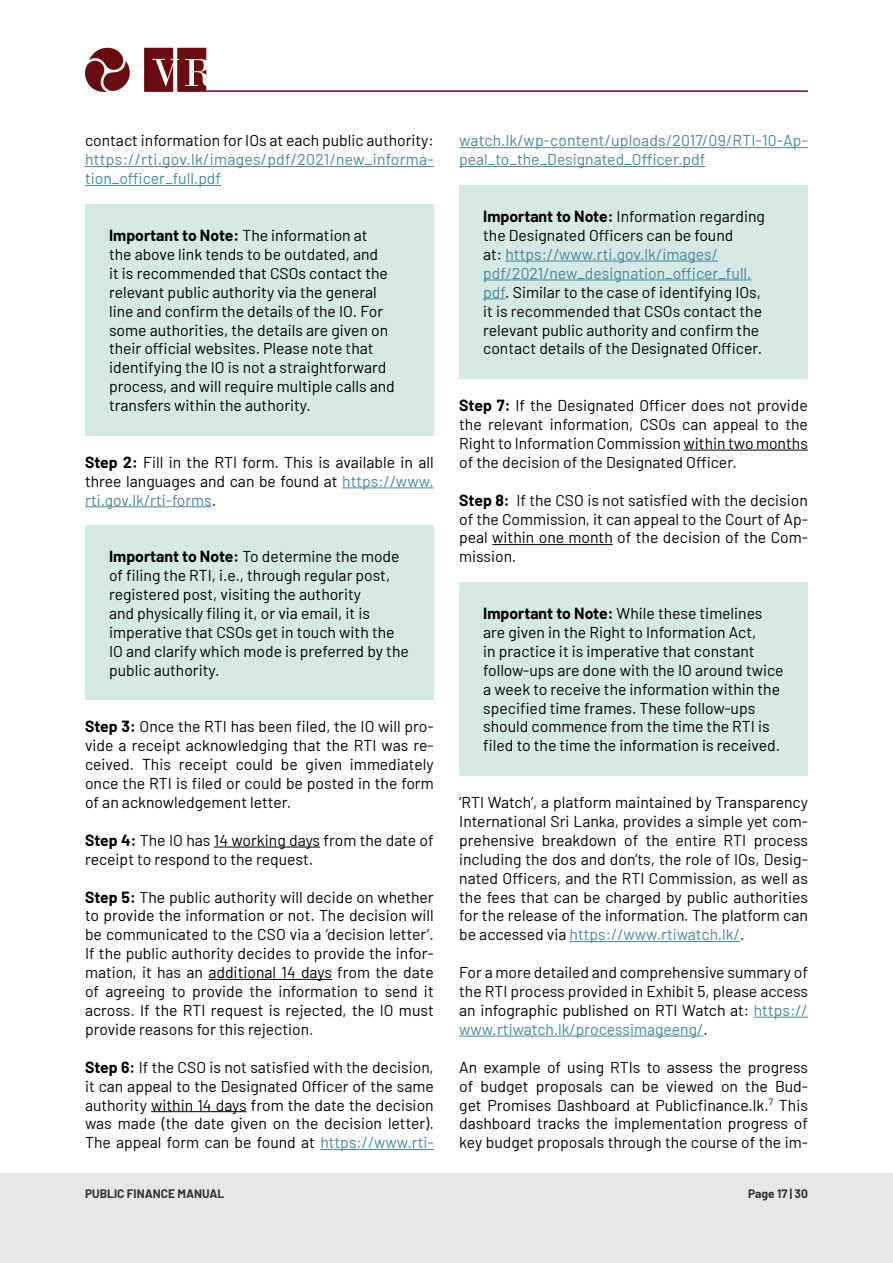
<style>
.page{position:relative;width:893px;height:1263px;background:#fff}
.page>*{position:absolute;margin:0;border:0;box-sizing:border-box;transform-origin:0 0}
.Intense_Quote{font:15.75px/18.9px "Barlow";color:#000;text-align:justify}
.t1{font:15.75px/18.9px "Barlow";letter-spacing:.01em;color:#49869d;text-align:justify}
.t2{font:700 12px "Barlow";color:#333}
.s1{color:#000}
.s2{font-weight:700}
.s3{color:#49869d}
</style>
<div class="page">
<div style="left:0;top:1173px;width:893px;height:90px;background:#e6e7e9"></div>
<hr style="left:206px;top:90px;width:602px;height:2px;background:#680c0d">
<svg style="left:144px;top:48px;width:62px;height:44px"></svg>
<svg style="left:85px;top:47px;width:45px;height:45px"></svg>
<hr style="left:85px;top:166px;width:349px;height:1px;background:#49869d">
<hr style="left:85px;top:185px;width:136px;height:1px;background:#49869d">
<div style="left:85px;top:204px;width:349px;height:231px;background:#d4e8e4"></div>
<hr style="left:342px;top:487px;width:92px;height:1px;background:#49869d">
<hr style="left:85px;top:506px;width:127px;height:1px;background:#49869d">
<div style="left:85px;top:525px;width:349px;height:175px;background:#d4e8e4"></div>
<hr style="left:214px;top:847px;width:106px;height:1px;background:#000">
<hr style="left:208px;top:979px;width:124px;height:1px;background:#000">
<hr style="left:151px;top:1111px;width:96px;height:1px;background:#000">
<hr style="left:320px;top:1149px;width:114px;height:1px;background:#49869d">
<hr style="left:459px;top:147px;width:349px;height:1px;background:#49869d">
<hr style="left:459px;top:166px;width:246px;height:1px;background:#49869d">
<div style="left:459px;top:185px;width:349px;height:194px;background:#d4e8e4"></div>
<hr style="left:505px;top:261px;width:213px;height:1px;background:#49869d">
<hr style="left:483px;top:280px;width:269px;height:1px;background:#49869d">
<svg style="left:483px;top:298px;width:22px;height:1px"></svg>
<hr style="left:684px;top:450px;width:124px;height:1px;background:#000">
<hr style="left:492px;top:544px;width:121px;height:1px;background:#000">
<div style="left:459px;top:582px;width:349px;height:194px;background:#d4e8e4"></div>
<hr style="left:570px;top:941px;width:170px;height:1px;background:#49869d">
<hr style="left:754px;top:1017px;width:54px;height:1px;background:#49869d">
<hr style="left:459px;top:1036px;width:244px;height:1px;background:#49869d">
<p class="t1" style="left:85px;top:130px;width:350px"><span class="s1">contact information for IOs at each public authority: </span>https://rti.gov.lk/images/pdf/2021/new_informa&shy;tion_officer_full.pdf</p>
<p class="Intense_Quote" style="left:109px;top:225px;width:287px;text-align:left"><span class="s2">Important to Note:</span> The information at<br>the above link tends to be outdated, and<br>it is recommended that CSOs contact the relevant public authority via the general line and confirm the details of the IO. For some authorities, the details are given on their official websites. Please note that identifying the IO is not a straightforward process, and will require multiple calls and transfers within the authority.</p>
<p class="Intense_Quote" style="left:85px;top:451px;width:350px"><span class="s2">Step 2:</span> Fill in the RTI form. This is available in all three languages and can be found at <span class="s3">https://www. rti.gov.lk/rti-forms</span>.</p>
<p class="Intense_Quote" style="left:109px;top:546px;width:301px;text-align:left"><span class="s2">Important to Note:</span> To determine the mode of filing the RTI, i.e., through regular post, registered post, visiting the authority<br>and physically filing it, or via email, it is imperative that CSOs get in touch with the IO and clarify which mode is preferred by the public authority.</p>
<p class="Intense_Quote" style="left:85px;top:716px;width:350px"><span class="s2">Step 3:</span> Once the RTI has been filed, the IO will pro&shy;vide a receipt acknowledging that the RTI was re&shy;ceived. This receipt could be given immediately once the RTI is filed or could be posted in the form of an acknowledgement letter.</p>
<p class="Intense_Quote" style="left:85px;top:829px;width:350px"><span class="s2">Step 4:</span> The IO has 14 working days from the date of receipt to respond to the request.</p>
<p class="Intense_Quote" style="left:85px;top:886px;width:350px"><span class="s2">Step 5:</span> The public authority will decide on whether to provide the information or not. The decision will be communicated to the CSO via a ‘decision letter’.<br>If the public authority decides to provide the infor&shy;mation, it has an additional 14 days from the date of agreeing to provide the information to send it across. If the RTI request is rejected, the IO must provide reasons for this rejection.</p>
<p class="Intense_Quote" style="left:85px;top:1056px;width:350px"><span class="s2">Step 6:</span> If the CSO is not satisfied with the decision, it can appeal to the Designated Officer of the same authority within 14 days from the date the decision was made (the date given on the decision letter).<br>The appeal form can be found at <span class="s3">https://www.rti-</span></p>
<p class="t1" style="left:459px;top:130px;width:350px">watch.lk/wp-content/uploads/2017/09/RTI-10-Ap&shy;peal_to_the_Designated_Officer.pdf</p>
<p class="Intense_Quote" style="left:483px;top:206px;width:283px;text-align:left"><span class="s2">Important to Note:</span> Information regarding the Designated Officers can be found<br>at: <span class="s3">https://www.rti.gov.lk/images/ pdf/2021/new_designation_officer_full. pdf</span>. Similar to the case of identifying IOs, it is recommended that CSOs contact the relevant public authority and confirm the contact details of the Designated Officer.</p>
<p class="Intense_Quote" style="left:459px;top:395px;width:350px"><span class="s2">Step 7:</span> If the Designated Officer does not provide the relevant information, CSOs can appeal to the Right to Information Commission within two months of the decision of the Designated Officer.</p>
<p class="Intense_Quote" style="left:459px;top:489px;width:350px"><span class="s2">Step 8:</span> If the CSO is not satisfied with the decision of the Commission, it can appeal to the Court of Ap&shy;peal within one month of the decision of the Com&shy;mission.</p>
<p class="Intense_Quote" style="left:483px;top:603px;width:302px;text-align:left"><span class="s2">Important to Note:</span> While these timelines are given in the Right to Information Act,<br>in practice it is imperative that constant follow-ups are done with the IO around twice a week to receive the information within the specified time frames. These follow-ups should commence from the time the RTI is filed to the time the information is received.</p>
<p class="Intense_Quote" style="left:459px;top:792px;width:350px">‘RTI Watch’, a platform maintained by Transparency International Sri Lanka, provides a simple yet com&shy;prehensive breakdown of the entire RTI process including the dos and don’ts, the role of IOs, Desig&shy;nated Officers, and the RTI Commission, as well as the fees that can be charged by public authorities for the release of the information. The platform can be accessed via <span class="s3">https://www.rtiwatch.lk/</span>.</p>
<p class="Intense_Quote" style="left:459px;top:962px;width:350px">For a more detailed and comprehensive summary of the RTI process provided in Exhibit 5, please access an infographic published on RTI Watch at: <span class="s3">https:// www.rtiwatch.lk/processimageeng/</span>.</p>
<p class="Intense_Quote" style="left:459px;top:1056px;width:350px">An example of using RTIs to assess the progress of budget proposals can be viewed on the Bud&shy;get Promises Dashboard at Publicfinance.lk.<sup>7</sup> This dashboard tracks the implementation progress of key budget proposals through the course of the im-</p>
<p class="t2" style="left:85px;top:1185px;width:141px">PUBLIC FINANCE MANUAL</p>
<p class="t2" style="left:748px;top:1185px;width:61px">Page 17 | 30</p>
</div>
